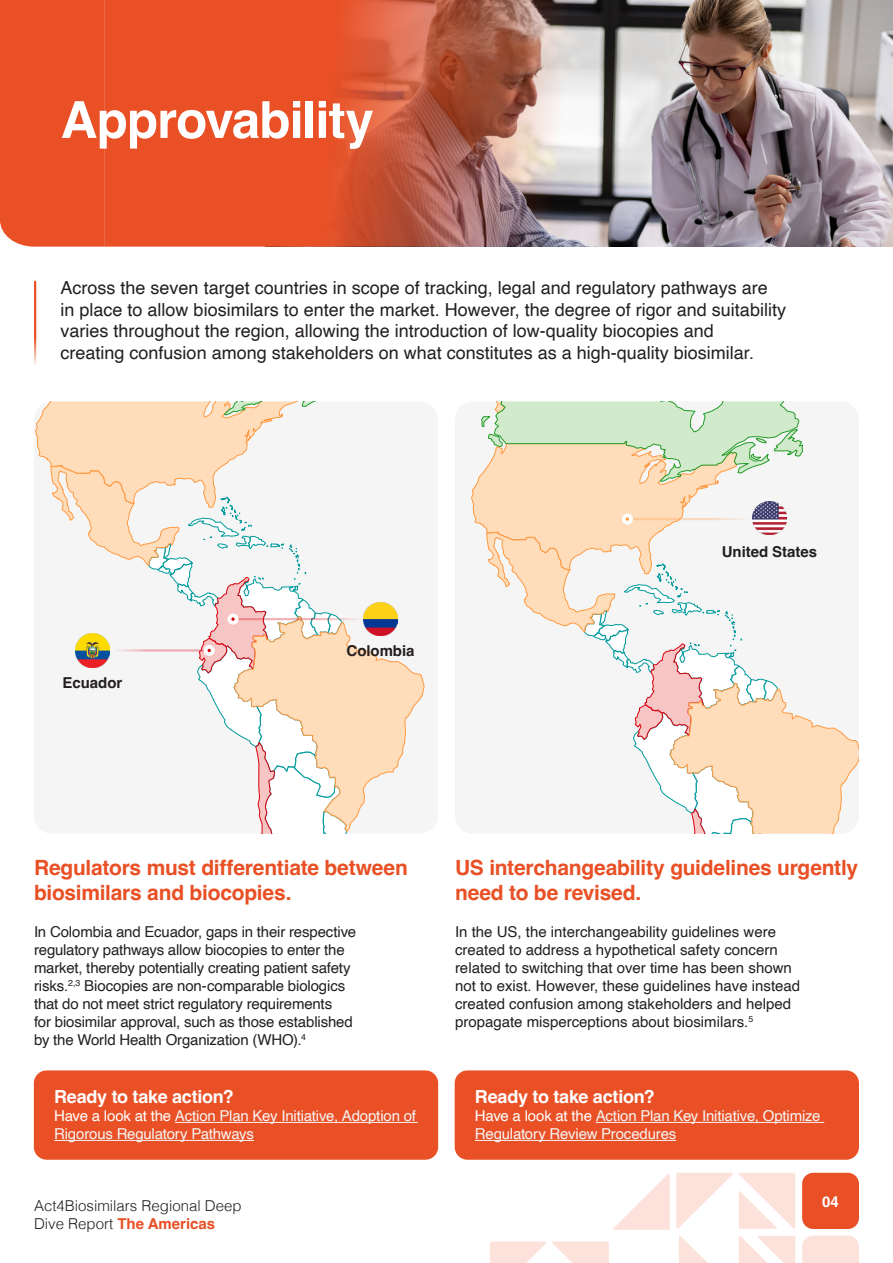
<style>
.page{position:relative;width:893px;height:1263px;background:#fff}
.page>*{position:absolute;margin:0;border:0;box-sizing:border-box;transform-origin:0 0}
.Goal{font:700 51px "Helvetica";letter-spacing:-.02em;color:#fff}
.Goal-2{font:700 21px/25.2px "Helvetica";letter-spacing:-.01em;color:#e95025}
.Body{font:18px/21.6px "Helvetica";color:#231f20}
.Goal-3{font:700 18px "Helvetica";letter-spacing:-.015em;color:#fff}
.Heading{font:15px/18px "Helvetica";letter-spacing:-.005em;color:#231f20}
.Goal-4{font:15px/18px "Helvetica";letter-spacing:-.015em;color:#f5f5f5}
.Heading-2{font:300 15px/18px "Helvetica";color:#231f20}
.Goal-5{font:700 15px "Helvetica";letter-spacing:-.005em;color:#231f20}
.Heading-3{font:700 15px "Helvetica";color:#fff}
.s1{color:#fff}
.s2{font-weight:700;color:#e95025}
</style>
<div class="page">
<div style="left:34px;top:401px;width:404px;height:433px;background:#f5f5f5;border-radius:18px"></div>
<svg style="left:471px;top:401px;width:388px;height:433px"></svg>
<svg style="left:676px;top:1173px;width:119px;height:56px"></svg>
<svg style="left:490px;top:1241px;width:119px;height:22px"></svg>
<svg style="left:613px;top:1174px;width:57px;height:56px"></svg>
<div style="left:802px;top:1235px;width:57px;height:28px;background:#fde2dc"></div>
<svg style="left:679px;top:1236px;width:117px;height:27px"></svg>
<div style="left:802px;top:1173px;width:57px;height:56px;background:#e95025;border-radius:11px"></div>
<div style="left:34px;top:1070px;width:404px;height:90px;background:#e95025;border-radius:13px"></div>
<div style="left:455px;top:1070px;width:404px;height:90px;background:#e95025;border-radius:13px"></div>
<hr style="left:175px;top:1122px;width:243px;height:1px;background:#f5f5f5">
<hr style="left:54px;top:1140px;width:200px;height:1px;background:#f5f5f5">
<hr style="left:596px;top:1122px;width:228px;height:1px;background:#f5f5f5">
<hr style="left:475px;top:1140px;width:201px;height:1px;background:#f5f5f5">
<img style="left:716px;top:0;width:177px;height:247px">
<img style="left:104px;top:0;width:612px;height:247px">
<div style="left:0;top:0;width:104px;height:247px;background:#e95025"></div>
<hr style="left:34px;top:282px;width:2px;height:87px;background:#e95025">
<svg style="left:35px;top:401px;width:390px;height:433px"></svg>
<p class="Goal" style="left:61px;top:89px;width:315px">Approvability</p>
<p class="Body" style="left:61px;top:278px;width:727px">Across the seven target countries in scope of tracking, legal and regulatory pathways are in place to allow biosimilars to enter the market. However, the degree of rigor and suitability varies throughout the region, allowing the introduction of low-quality biocopies and<br>creating confusion among stakeholders on what constitutes as a high-quality biosimilar.</p>
<p class="Goal-5" style="left:63px;top:674px;width:61px">Ecuador</p>
<p class="Goal-5" style="left:347px;top:641px;width:69px">Colombia</p>
<p class="Goal-5" style="left:722px;top:543px;width:97px">United States</p>
<p class="Goal-2" style="left:34px;top:857px;width:375px">Regulators must differentiate between biosimilars and biocopies.</p>
<p class="Goal-2" style="left:455px;top:857px;width:405px">US interchangeability guidelines urgently need to be revised.</p>
<p class="Heading" style="left:34px;top:923px;width:324px">In Colombia and Ecuador, gaps in their respective regulatory pathways allow biocopies to enter the market, thereby potentially creating patient safety risks.<sup>2,3</sup> Biocopies are non-comparable biologics that do not meet strict regulatory requirements<br>for biosimilar approval, such as those established by the World Health Organization (WHO).<sup>4</sup></p>
<p class="Goal-3" style="left:54px;top:1086px;width:181px">Ready to take action?</p>
<p class="Goal-4" style="left:54px;top:1107px;width:363px"><span class="s1">Have a look at the</span> Action Plan Key Initiative, Adoption of<br>Rigorous Regulatory Pathways</p>
<p class="Heading-2" style="left:34px;top:1195px;width:209px">Act4Biosimilars Regional Deep<br>Dive Report <span class="s2">The Americas</span></p>
<p class="Heading" style="left:455px;top:923px;width:347px">In the US, the interchangeability guidelines were created to address a hypothetical safety concern related to switching that over time has been shown not to exist. However, these guidelines have instead created confusion among stakeholders and helped propagate misperceptions about biosimilars.<sup>5</sup></p>
<p class="Goal-3" style="left:475px;top:1086px;width:181px">Ready to take action?</p>
<p class="Goal-4" style="left:475px;top:1107px;width:347px"><span class="s1">Have a look at the</span> Action Plan Key Initiative, Optimize<br>Regulatory Review Procedures</p>
<p class="Heading-3" style="left:822px;top:1192px;width:18px">04</p>
</div>
